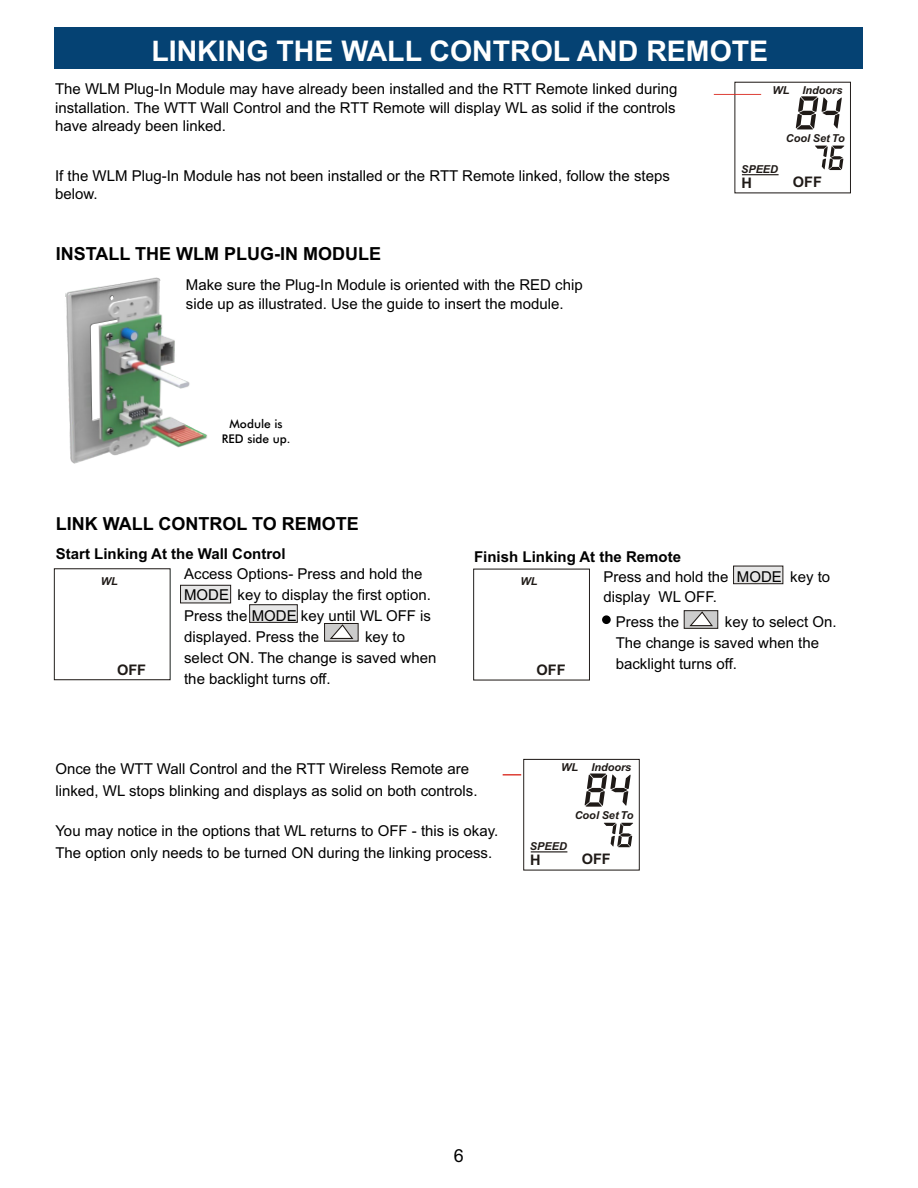
<style>
.page{position:relative;width:918px;height:1188px;background:#fff}
.page>*{position:absolute;margin:0;border:0;box-sizing:border-box;transform-origin:0 0}
.t1{font:700 28.5px "Arial";color:#fff}
.t2{font:700 18px "Arial";color:#000}
.t3{font:18px "Arial";color:#000}
.t4{font:15px/21px "Arial";color:#000}
.t5{font:700 15px "Arial";color:#000}
.t6{font:700 14.55px "Arial";color:#1f1a17}
.t7{font:500 12px/14.4px "Futura BT";color:#000;text-align:center}
.t8{font:italic 700 10.95px "Arial";color:#1f1a17}
</style>
<div class="page">
<div style="left:54px;top:28px;width:809px;height:41px;background:#054273"></div>
<svg style="left:249px;top:604px;width:49px;height:19px"></svg>
<div style="left:523px;top:759px;width:117px;height:111px;border:1px solid #1f1a17"></div>
<hr style="left:531px;top:851px;width:36px;height:1px;background:#1f1a17">
<svg style="left:604px;top:823px;width:29px;height:24px"></svg>
<svg style="left:585px;top:774px;width:46px;height:33px"></svg>
<svg style="left:503px;top:775px;width:18px;height:1px"></svg>
<svg style="left:180px;top:585px;width:51px;height:18px"></svg>
<svg style="left:54px;top:568px;width:117px;height:113px"></svg>
<svg style="left:324px;top:623px;width:34px;height:18px"></svg>
<svg style="left:733px;top:566px;width:50px;height:18px"></svg>
<svg style="left:473px;top:568px;width:117px;height:113px"></svg>
<div style="left:602px;top:615px;width:9px;height:9px;background:#000;border-radius:50%"></div>
<svg style="left:684px;top:610px;width:34px;height:19px"></svg>
<img style="left:65px;top:277px;width:143px;height:187px">
<svg style="left:185px;top:425px;width:22px;height:11px"></svg>
<svg style="left:67px;top:278px;width:93px;height:185px;background:#9ca99f"></svg>
<hr style="left:742px;top:174px;width:37px;height:1px;background:#1f1a17">
<svg style="left:815px;top:146px;width:29px;height:24px"></svg>
<svg style="left:796px;top:96px;width:46px;height:33px"></svg>
<hr style="left:714px;top:94px;width:47px;height:1px;background:#d9261c">
<h1 class="t1" style="left:151px;top:40px;width:618px">LINKING THE WALL CONTROL AND REMOTE</h1>
<p class="t4" style="left:55px;top:81px;width:624px;line-height:18.5px;text-align:justify">The WLM Plug-In Module may have already been installed and the RTT Remote linked during installation. The WTT Wall Control and the RTT Remote will display WL as solid if the controls have already been linked.</p>
<p class="t4" style="left:55px;top:168px;width:616px;line-height:18.5px">If the WLM Plug-In Module has not been installed or the RTT Remote linked, follow the steps below.</p>
<p class="t2" style="left:56px;top:247px;width:327px">INSTALL THE WLM PLUG-IN MODULE</p>
<p class="t4" style="left:186px;top:277px;width:398px;line-height:18.5px">Make sure the Plug-In Module is oriented with the RED chip side up as illustrated. Use the guide to insert the module.</p>
<p class="t7" style="left:222px;top:418px;width:70px">Module is<br>RED side up.</p>
<p class="t2" style="left:56px;top:517px;width:305px">LINK WALL CONTROL TO REMOTE</p>
<p class="t5" style="left:56px;top:548px;width:231px">Start Linking At the Wall Control</p>
<p class="t5" style="left:474px;top:551px;width:208px">Finish Linking At the Remote</p>
<p class="t8" style="left:772px;top:86px;width:72px">WL Indoors</p>
<p class="t8" style="left:786px;top:134px;width:60px">Cool Set To</p>
<p class="t8" style="left:741px;top:165px;width:38px">SPEED</p>
<p class="t6" style="left:741px;top:177px;width:12px">H</p>
<p class="t6" style="left:793px;top:176px;width:31px">OFF</p>
<p class="t8" style="left:101px;top:577px;width:19px">WL</p>
<p class="t6" style="left:117px;top:664px;width:31px">OFF</p>
<p class="t4" style="left:184px;top:565px;width:249px">Access Options- Press and hold the<br>MODE key to display the first option.<br>Press the MODE key until WL OFF is displayed. Press the</p>
<p class="t4" style="left:184px;top:628px;width:254px;text-indent:181px">key to select ON. The change is saved when the backlight turns off.</p>
<p class="t8" style="left:521px;top:577px;width:19px">WL</p>
<p class="t6" style="left:537px;top:664px;width:31px">OFF</p>
<p class="t4" style="left:603px;top:567px;width:228px">Press and hold the MODE key to display WL OFF.</p>
<p class="t4" style="left:616px;top:613px;width:65px">Press the</p>
<p class="t4" style="left:616px;top:613px;width:222px;text-indent:109px">key to select On.<br>The change is saved when the backlight turns off.</p>
<p class="t4" style="left:55px;top:760px;width:424px;line-height:21.8px">Once the WTT Wall Control and the RTT Wireless Remote are linked, WL stops blinking and displays as solid on both controls.</p>
<p class="t4" style="left:55px;top:822px;width:444px;line-height:21.8px">You may notice in the options that WL returns to OFF - this is okay.<br>The option only needs to be turned ON during the linking process.</p>
<p class="t8" style="left:561px;top:763px;width:72px">WL Indoors</p>
<p class="t8" style="left:575px;top:811px;width:60px">Cool Set To</p>
<p class="t8" style="left:530px;top:842px;width:38px">SPEED</p>
<p class="t6" style="left:530px;top:854px;width:12px">H</p>
<p class="t6" style="left:582px;top:854px;width:31px">OFF</p>
<p class="t3" style="left:454px;top:1149px;width:12px">6</p>
</div>
